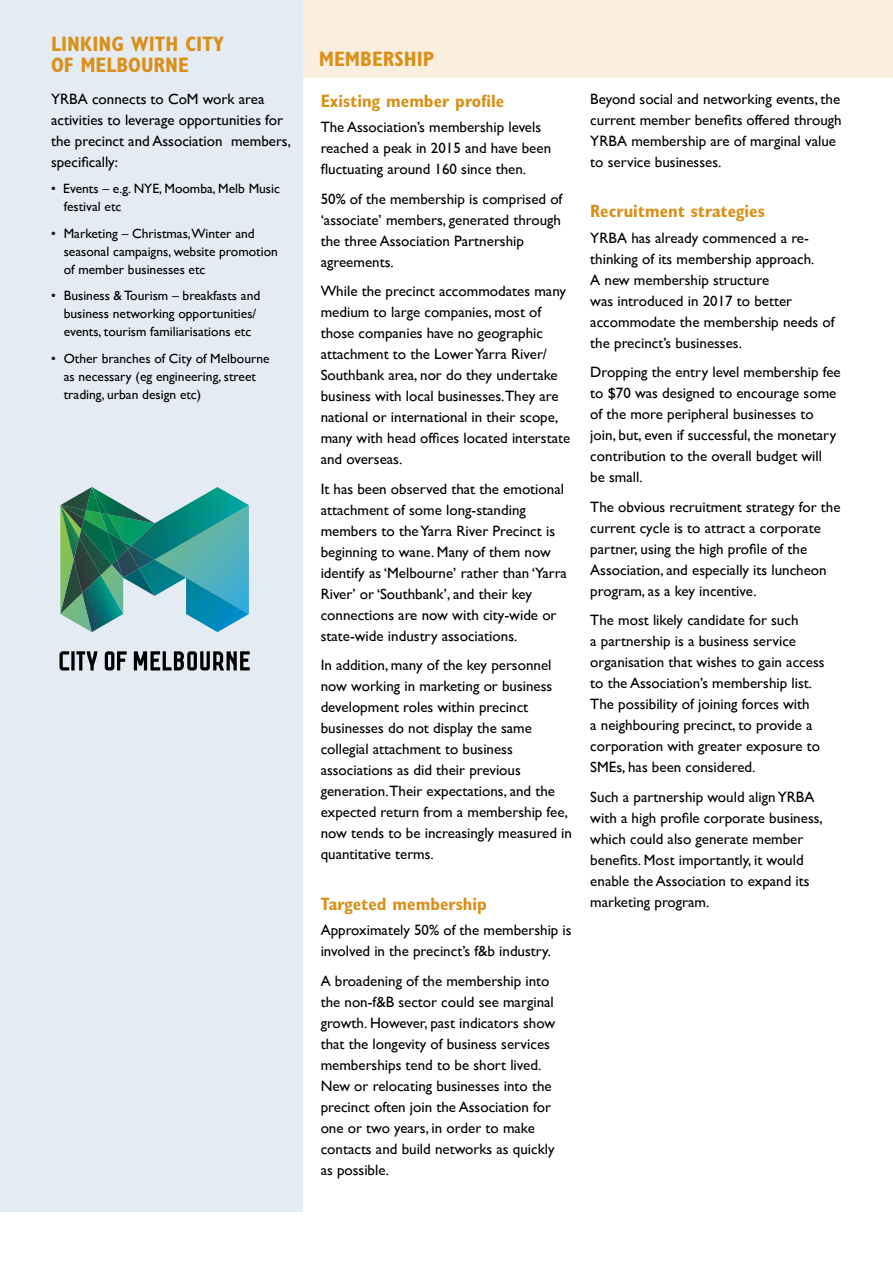
<style>
.page{position:relative;width:893px;height:1263px;background:#fff}
.page>*{position:absolute;margin:0;border:0;box-sizing:border-box;transform-origin:0 0}
.t1{font:700 condensed 21px/21px "Gill Sans";color:#da8f17}
.t2{font:700 condensed 18px "Gill Sans";color:#da8f17}
.t3{font:15px/21px "Gill Sans";color:#000}
.t4{font:13.5px/18px "Gill Sans";color:#000}
</style>
<div class="page">
<div style="left:0;top:0;width:893px;height:78px;background:#faeede"></div>
<div style="left:0;top:0;width:303px;height:1212px;background:#e4ebf3"></div>
<svg style="left:60px;top:487px;width:189px;height:145px"></svg>
<img style="left:86px;top:510px;width:6px;height:3px">
<img style="left:60px;top:487px;width:32px;height:23px">
<img style="left:92px;top:487px;width:16px;height:27px">
<svg style="left:60px;top:651px;width:190px;height:19px"></svg>
<h1 class="t1" style="left:51px;top:34px;width:175px">LINKING WITH CITY<br>OF MELBOURNE</h1>
<p class="t3" style="left:51px;top:88px;width:241px">YRBA connects to CoM work area activities to leverage opportunities for the precinct and Association members, specifically:</p>
<p class="t4" style="left:64px;top:180px;width:218px;text-indent:-13px">• Events – e.g. NYE, Moomba, Melb Music festival etc</p>
<p class="t4" style="left:64px;top:224px;width:216px;text-indent:-13px">• Marketing – Christmas,Winter and seasonal campaigns, website promotion of member businesses etc</p>
<p class="t4" style="left:64px;top:287px;width:198px;text-indent:-13px">• Business &amp; Tourism – breakfasts and business networking opportunities/ events, tourism familiarisations etc</p>
<p class="t4" style="left:64px;top:349px;width:207px;text-indent:-13px">• Other branches of City of Melbourne as necessary (eg engineering, street trading, urban design etc)</p>
<h1 class="t1" style="left:319px;top:48px;width:117px">MEMBERSHIP</h1>
<p class="t2" style="left:321px;top:90px;width:185px">Existing member profile</p>
<p class="t3" style="left:321px;top:117px;width:232px">The Association’s membership levels reached a peak in 2015 and have been fluctuating around 160 since then.</p>
<p class="t3" style="left:321px;top:188px;width:243px">50% of the membership is comprised of ‘associate’ members, generated through the three Association Partnership agreements.</p>
<p class="t3" style="left:321px;top:281px;width:251px">While the precinct accommodates many medium to large companies, most of those companies have no geographic attachment to the Lower Yarra River/ Southbank area, nor do they undertake business with local businesses.They are national or international in their scope, many with head offices located interstate and overseas.</p>
<p class="t3" style="left:321px;top:478px;width:248px">It has been observed that the emotional attachment of some long-standing members to the Yarra River Precinct is beginning to wane. Many of them now identify as ‘Melbourne’ rather than ‘Yarra River’ or ‘Southbank’, and their key connections are now with city-wide or state-wide industry associations.</p>
<p class="t3" style="left:321px;top:655px;width:253px">In addition, many of the key personnel now working in marketing or business development roles within precinct businesses do not display the same collegial attachment to business associations as did their previous generation.Their expectations, and the expected return from a membership fee, now tends to be increasingly measured in quantitative terms.</p>
<p class="t2" style="left:321px;top:893px;width:168px">Targeted membership</p>
<p class="t3" style="left:321px;top:919px;width:253px">Approximately 50% of the membership is involved in the precinct’s f&amp;b industry.</p>
<p class="t3" style="left:321px;top:970px;width:236px">A broadening of the membership into the non-f&amp;B sector could see marginal growth. However, past indicators show that the longevity of business services memberships tend to be short lived.<br>New or relocating businesses into the precinct often join the Association for one or two years, in order to make contacts and build networks as quickly as possible.</p>
<p class="t3" style="left:590px;top:88px;width:253px">Beyond social and networking events, the current member benefits offered through YRBA membership are of marginal value to service businesses.</p>
<p class="t2" style="left:590px;top:201px;width:176px">Recruitment strategies</p>
<p class="t3" style="left:590px;top:227px;width:246px">YRBA has already commenced a re&shy;thinking of its membership approach.<br>A new membership structure<br>was introduced in 2017 to better accommodate the membership needs of the precinct’s businesses.</p>
<p class="t3" style="left:590px;top:361px;width:252px">Dropping the entry level membership fee to $70 was designed to encourage some of the more peripheral businesses to join, but, even if successful, the monetary contribution to the overall budget will<br>be small.</p>
<p class="t3" style="left:590px;top:496px;width:252px">The obvious recruitment strategy for the current cycle is to attract a corporate partner, using the high profile of the Association, and especially its luncheon program, as a key incentive.</p>
<p class="t3" style="left:590px;top:609px;width:236px">The most likely candidate for such<br>a partnership is a business service organisation that wishes to gain access to the Association’s membership list.<br>The possibility of joining forces with<br>a neighbouring precinct, to provide a corporation with greater exposure to SMEs, has been considered.</p>
<p class="t3" style="left:590px;top:786px;width:234px">Such a partnership would align YRBA with a high profile corporate business, which could also generate member benefits. Most importantly, it would enable the Association to expand its marketing program.</p>
</div>
